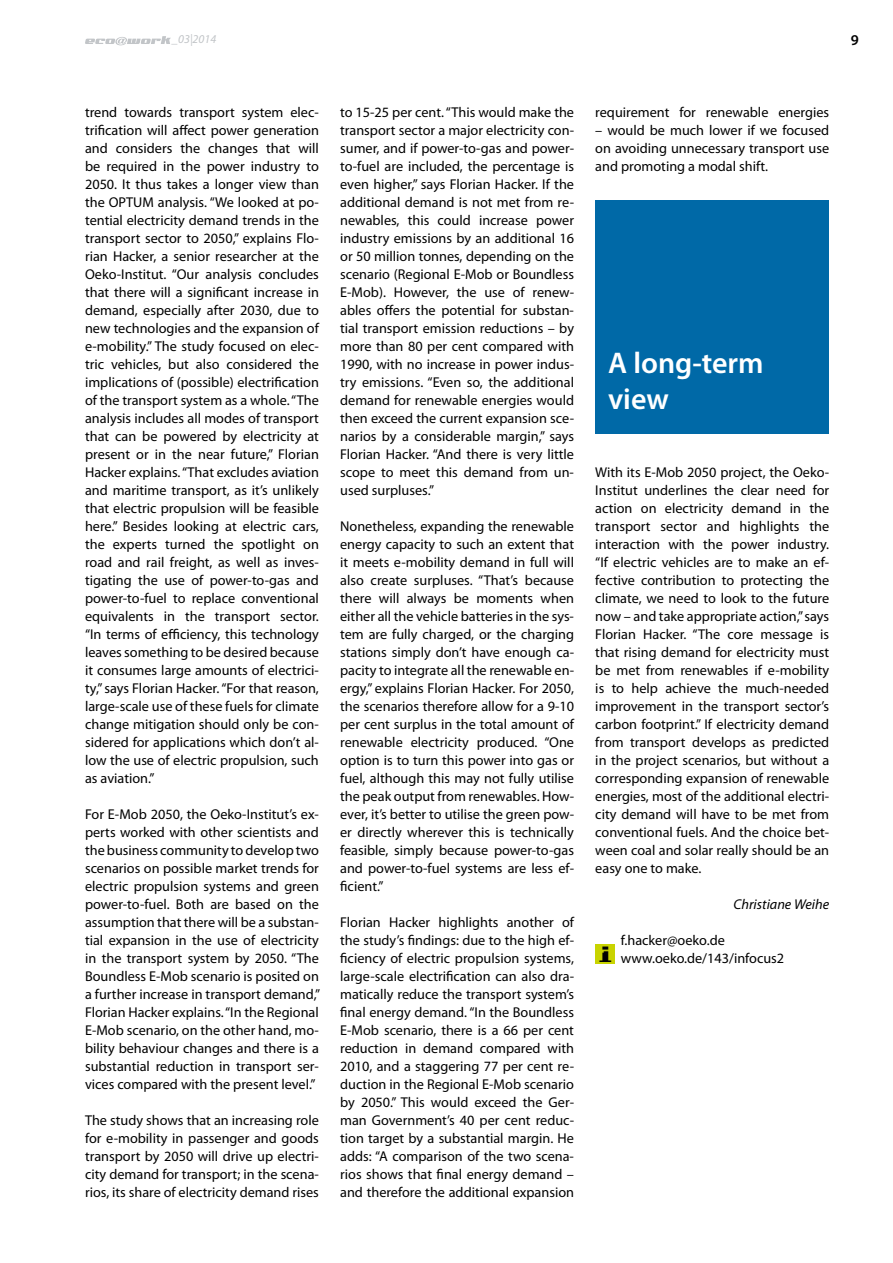
<style>
.page{position:relative;width:893px;height:1263px;background:#fff}
.page>*{position:absolute;margin:0;border:0;box-sizing:border-box;transform-origin:0 0}
.t1{font:600 30px/36px "Myriad Pro";color:#fff}
.t2{font:600 15px "Myriad Pro";color:#000}
.t3{font:14.25px/18px "Myriad Pro";color:#000;text-align:justify}
.t4{font:italic 14.25px "Myriad Pro";color:#000}
.t5{font:italic 12px "Myriad Pro";color:#c2c5c8}
</style>
<div class="page">
<svg style="left:595px;top:944px;width:19px;height:19px"></svg>
<img style="left:598px;top:946px;width:16px;height:15px">
<div style="left:595px;top:200px;width:234px;height:234px;background:#0069a7"></div>
<svg style="left:85px;top:36px;width:86px;height:9px"></svg>
<p class="t5" style="left:172px;top:32px;width:46px">_03|2014</p>
<p class="t2" style="left:851px;top:31px;width:10px">9</p>
<p class="t3" style="left:85px;top:103px;width:235px">trend towards transport system elec&shy;trification will affect power generation and considers the changes that will be required in the power industry to 2050. It thus takes a longer view than the OPTUM analysis. “We looked at po&shy;tential electricity demand trends in the transport sector to 2050,” explains Flo&shy;rian Hacker, a senior researcher at the Oeko-Institut. “Our analysis concludes that there will a significant increase in demand, especially after 2030, due to new technologies and the expansion of e-mobility.” The study focused on elec&shy;tric vehicles, but also considered the implications of (possible) electrification of the transport system as a whole. “The analysis includes all modes of transport that can be powered by electricity at present or in the near future,” Florian Hacker explains. “That excludes aviation and maritime transport, as it’s unlikely that electric propulsion will be feasible here.” Besides looking at electric cars, the experts turned the spotlight on road and rail freight, as well as inves&shy;tigating the use of power-to-gas and power-to-fuel to replace conventional equivalents in the transport sector. “In terms of efficiency, this technology leaves something to be desired because it consumes large amounts of electrici&shy;ty,” says Florian Hacker. “For that reason, large-scale use of these fuels for climate change mitigation should only be con&shy;sidered for applications which don’t al&shy;low the use of electric propulsion, such as aviation.”</p>
<p class="t3" style="left:85px;top:805px;width:237px">For E-Mob 2050, the Oeko-Institut’s ex&shy;perts worked with other scientists and the business community to develop two scenarios on possible market trends for electric propulsion systems and green power-to-fuel. Both are based on the assumption that there will be a substan&shy;tial expansion in the use of electricity in the transport system by 2050. “The Boundless E-Mob scenario is posited on a further increase in transport demand,” Florian Hacker explains. “In the Regional E-Mob scenario, on the other hand, mo&shy;bility behaviour changes and there is a substantial reduction in transport ser&shy;vices compared with the present level.”</p>
<p class="t3" style="left:85px;top:1111px;width:235px">The study shows that an increasing role for e-mobility in passenger and goods transport by 2050 will drive up electri&shy;city demand for transport; in the scena&shy;rios, its share of electricity demand rises</p>
<p class="t3" style="left:340px;top:103px;width:235px">to 15-25 per cent. “This would make the transport sector a major electricity con&shy;sumer, and if power-to-gas and power&shy;to-fuel are included, the percentage is even higher,” says Florian Hacker. If the additional demand is not met from re&shy;newables, this could increase power industry emissions by an additional 16 or 50 million tonnes, depending on the scenario (Regional E-Mob or Boundless E-Mob). However, the use of renew&shy;ables offers the potential for substan&shy;tial transport emission reductions – by more than 80 per cent compared with 1990, with no increase in power indus&shy;try emissions. “Even so, the additional demand for renewable energies would then exceed the current expansion sce&shy;narios by a considerable margin,” says Florian Hacker. “And there is very little scope to meet this demand from un&shy;used surpluses.”</p>
<p class="t3" style="left:340px;top:517px;width:235px">Nonetheless, expanding the renewable energy capacity to such an extent that it meets e-mobility demand in full will also create surpluses. “That’s because there will always be moments when either all the vehicle batteries in the sys&shy;tem are fully charged, or the charging stations simply don’t have enough ca&shy;pacity to integrate all the renewable en&shy;ergy,” explains Florian Hacker. For 2050, the scenarios therefore allow for a 9-10 per cent surplus in the total amount of renewable electricity produced. “One option is to turn this power into gas or fuel, although this may not fully utilise the peak output from renewables. How&shy;ever, it’s better to utilise the green pow&shy;er directly wherever this is technically feasible, simply because power-to-gas and power-to-fuel systems are less ef&shy;ficient.”</p>
<p class="t3" style="left:340px;top:913px;width:235px">Florian Hacker highlights another of the study’s findings: due to the high ef&shy;ficiency of electric propulsion systems, large-scale electrification can also dra&shy;matically reduce the transport system’s final energy demand. “In the Boundless E-Mob scenario, there is a 66 per cent reduction in demand compared with 2010, and a staggering 77 per cent re&shy;duction in the Regional E-Mob scenario by 2050.” This would exceed the Ger&shy;man Government’s 40 per cent reduc&shy;tion target by a substantial margin. He adds: “A comparison of the two scena&shy;rios shows that final energy demand – and therefore the additional expansion</p>
<p class="t3" style="left:595px;top:103px;width:235px">requirement for renewable energies</p>
<p class="t3" style="left:595px;top:121px;width:235px">– would be much lower if we focused on avoiding unnecessary transport use and promoting a modal shift.</p>
<h1 class="t1" style="left:608px;top:344px;width:157px">A long-term view</h1>
<p class="t3" style="left:595px;top:463px;width:235px">With its E-Mob 2050 project, the Oeko-Institut underlines the clear need for action on electricity demand in the transport sector and highlights the interaction with the power industry. “If electric vehicles are to make an ef&shy;fective contribution to protecting the climate, we need to look to the future now – and take appropriate action,” says Florian Hacker. “The core message is that rising demand for electricity must be met from renewables if e-mobility is to help achieve the much-needed improvement in the transport sector’s carbon footprint.” If electricity demand from transport develops as predicted in the project scenarios, but without a corresponding expansion of renewable energies, most of the additional electri&shy;city demand will have to be met from conventional fuels. And the choice bet&shy;ween coal and solar really should be an easy one to make.</p>
<p class="t4" style="left:734px;top:895px;width:97px">Christiane Weihe</p>
<p class="t3" style="left:621px;top:931px;width:165px">f.hacker@oeko.de www.oeko.de/143/infocus2</p>
</div>
